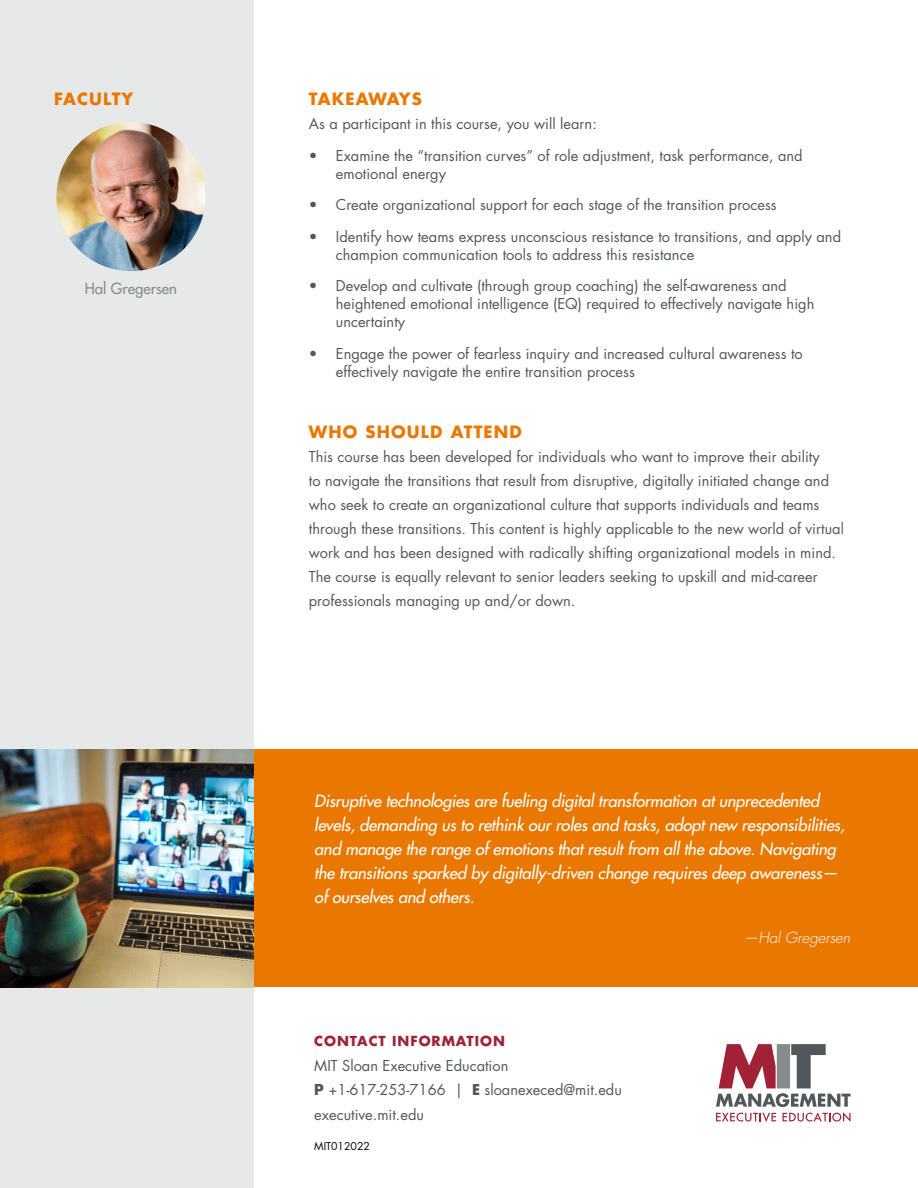
<style>
.page{position:relative;width:918px;height:1188px;background:#fff}
.page>*{position:absolute;margin:0;border:0;box-sizing:border-box;transform-origin:0 0}
.t1{font:italic 500 16.5px/24px "Futura Std";letter-spacing:-.01em;color:#fff}
.t2{font:700 16.5px "Futura Std";letter-spacing:.07em;color:#ea7800}
.t3{font:700 16.5px "Futura Std";letter-spacing:.04em;color:#ea7800}
.t4{font:italic 300 15px "Futura Std";color:#fff}
.t5{font:500 15px "Futura Std";color:#878b8d}
.t6{font:14.7px/24px "Futura Std";color:#52575a}
.t7{font:700 13.5px "Futura Std";letter-spacing:.07em;color:#a12236}
.t8{font:10.5px "Futura Std";color:#000}
.s1{font-weight:700}
</style>
<div class="page">
<div style="left:0;top:0;width:254px;height:1188px;background:#e7e9e9"></div>
<div style="left:0;top:750px;width:918px;height:237px;background:#ea7800"></div>
<svg style="left:716px;top:1044px;width:135px;height:78px"></svg>
<img style="left:56px;top:122px;width:149px;height:149px;border-radius:75px">
<img style="left:0;top:750px;width:254px;height:237px">
<p class="t2" style="left:54px;top:88px;width:81px">FACULTY</p>
<p class="t5" style="left:85px;top:279px;width:94px">Hal Gregersen</p>
<p class="t3" style="left:309px;top:88px;width:115px">TAKEAWAYS</p>
<p class="t6" style="left:309px;top:112px;width:289px">As a participant in this course, you will learn:</p>
<p class="t6" style="left:336px;top:147px;width:468px;line-height:18px;text-indent:-27px">• Examine the “transition curves” of role adjustment, task performance, and emotional energy</p>
<p class="t6" style="left:309px;top:193px;width:469px">• Create organizational support for each stage of the transition process</p>
<p class="t6" style="left:336px;top:228px;width:507px;line-height:18px;text-indent:-27px">• Identify how teams express unconscious resistance to transitions, and apply and champion communication tools to address this resistance</p>
<p class="t6" style="left:336px;top:277px;width:480px;line-height:18px;text-indent:-27px">• Develop and cultivate (through group coaching) the self-awareness and heightened emotional intelligence (EQ) required to effectively navigate high uncertainty</p>
<p class="t6" style="left:336px;top:345px;width:469px;line-height:18px;text-indent:-27px">• Engage the power of fearless inquiry and increased cultural awareness to effectively navigate the entire transition process</p>
<p class="t2" style="left:309px;top:421px;width:215px">WHO SHOULD ATTEND</p>
<p class="t6" style="left:309px;top:445px;width:537px">This course has been developed for individuals who want to improve their ability<br>to navigate the transitions that result from disruptive, digitally initiated change and who seek to create an organizational culture that supports individuals and teams through these transitions. This content is highly applicable to the new world of virtual work and has been designed with radically shifting organizational models in mind.<br>The course is equally relevant to senior leaders seeking to upskill and mid-career professionals managing up and/or down.</p>
<p class="t1" style="left:314px;top:789px;width:532px">Disruptive technologies are fueling digital transformation at unprecedented levels, demanding us to rethink our roles and tasks, adopt new responsibilities, and manage the range of emotions that result from all the above. Navigating the transitions sparked by digitally-driven change requires deep awareness— of ourselves and others.</p>
<p class="t4" style="left:743px;top:929px;width:108px">—Hal Gregersen</p>
<p class="t7" style="left:314px;top:1032px;width:192px">CONTACT INFORMATION</p>
<p class="t6" style="left:314px;top:1053px;width:309px;line-height:24.8px">MIT Sloan Executive Education<br><span class="s1">P</span> +1-617-253-7166 | <span class="s1">E</span> sloanexeced@mit.edu executive.mit.edu</p>
<p class="t8" style="left:314px;top:1140px;width:57px">MIT012022</p>
</div>
